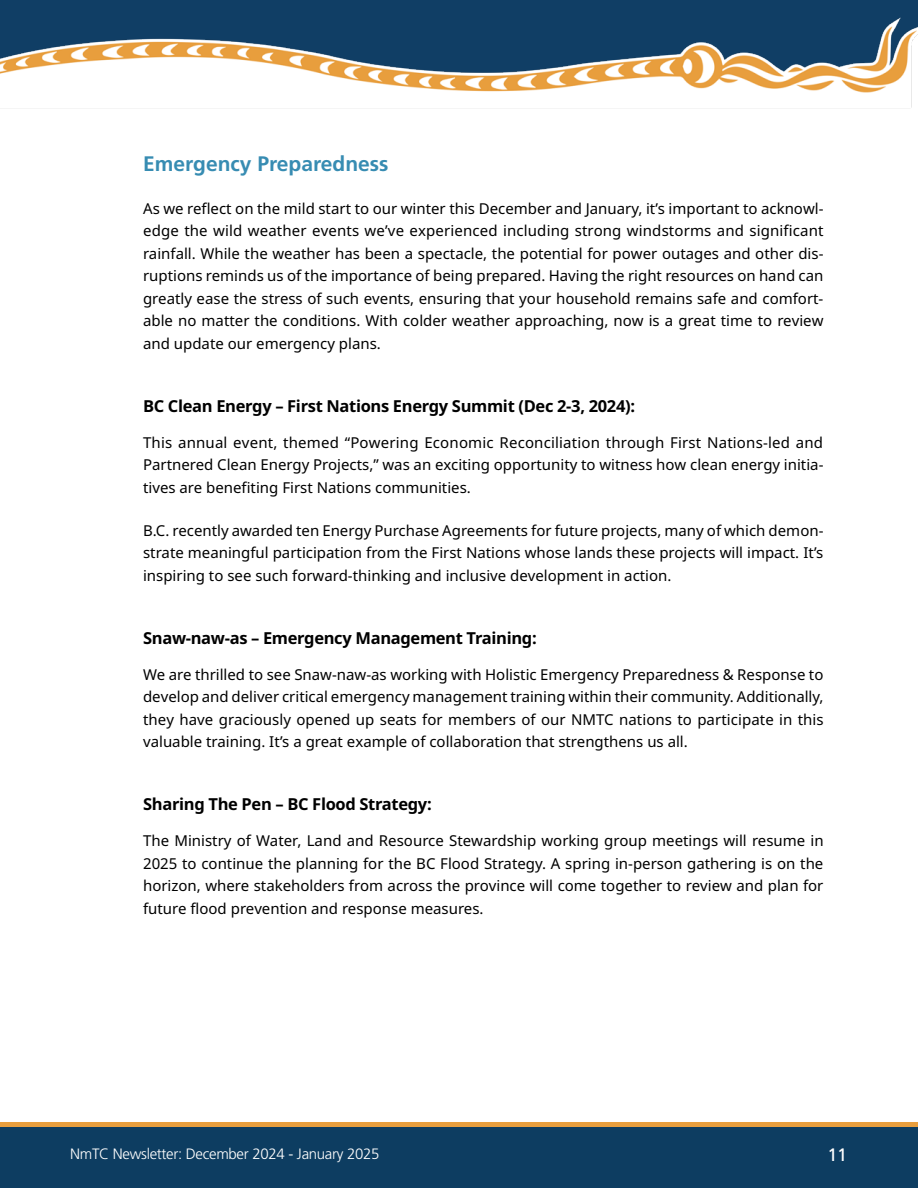
<style>
.page{position:relative;width:918px;height:1188px;background:#fff}
.page>*{position:absolute;margin:0;border:0;box-sizing:border-box;transform-origin:0 0}
.t1{font:700 21px "Frutiger LT Pro";color:#378cb2}
.t2{font:18px "Frutiger LT Pro";color:#fff}
.t3{font:700 16.5px "BC Sans";letter-spacing:-.02em;color:#000}
.t4{font:15px/22.5px "BC Sans";color:#000;text-align:justify}
.t5{font:300 15px "Frutiger LT Pro";letter-spacing:-.02em;color:#fff}
</style>
<div class="page">
<div style="left:0;top:1124px;width:918px;height:64px;background:#0d3d61"></div>
<div style="left:0;top:1122px;width:918px;height:5px;background:#e89e3d"></div>
<div style="left:0;top:0;width:918px;height:16px;background:#103e65"></div>
<img style="left:0;top:16px;width:918px;height:92px">
<h1 class="t1" style="left:143px;top:151px;width:247px">Emergency Preparedness</h1>
<p class="t4" style="left:143px;top:197px;width:682px">As we reflect on the mild start to our winter this December and January, it’s important to acknowl&shy;edge the wild weather events we’ve experienced including strong windstorms and significant rainfall. While the weather has been a spectacle, the potential for power outages and other dis&shy;ruptions reminds us of the importance of being prepared. Having the right resources on hand can greatly ease the stress of such events, ensuring that your household remains safe and comfort&shy;able no matter the conditions. With colder weather approaching, now is a great time to review and update our emergency plans.</p>
<p class="t3" style="left:143px;top:394px;width:493px">BC Clean Energy – First Nations Energy Summit (Dec 2-3, 2024):</p>
<p class="t4" style="left:143px;top:431px;width:682px">This annual event, themed “Powering Economic Reconciliation through First Nations-led and Partnered Clean Energy Projects,” was an exciting opportunity to witness how clean energy initia&shy;tives are benefiting First Nations communities.</p>
<p class="t4" style="left:143px;top:519px;width:682px">B.C. recently awarded ten Energy Purchase Agreements for future projects, many of which demon&shy;strate meaningful participation from the First Nations whose lands these projects will impact. It’s inspiring to see such forward-thinking and inclusive development in action.</p>
<p class="t3" style="left:143px;top:626px;width:395px">Snaw-naw-as – Emergency Management Training:</p>
<p class="t4" style="left:143px;top:663px;width:682px">We are thrilled to see Snaw-naw-as working with Holistic Emergency Preparedness &amp; Response to develop and deliver critical emergency management training within their community. Additionally, they have graciously opened up seats for members of our NMTC nations to participate in this valuable training. It’s a great example of collaboration that strengthens us all.</p>
<p class="t3" style="left:143px;top:792px;width:290px">Sharing The Pen – BC Flood Strategy:</p>
<p class="t4" style="left:143px;top:830px;width:682px">The Ministry of Water, Land and Resource Stewardship working group meetings will resume in 2025 to continue the planning for the BC Flood Strategy. A spring in-person gathering is on the horizon, where stakeholders from across the province will come together to review and plan for future flood prevention and response measures.</p>
<p class="t5" style="left:70px;top:1145px;width:311px">NmTC Newsletter: December 2024 - January 2025</p>
<p class="t2" style="left:827px;top:1144px;width:21px">11</p>
</div>
